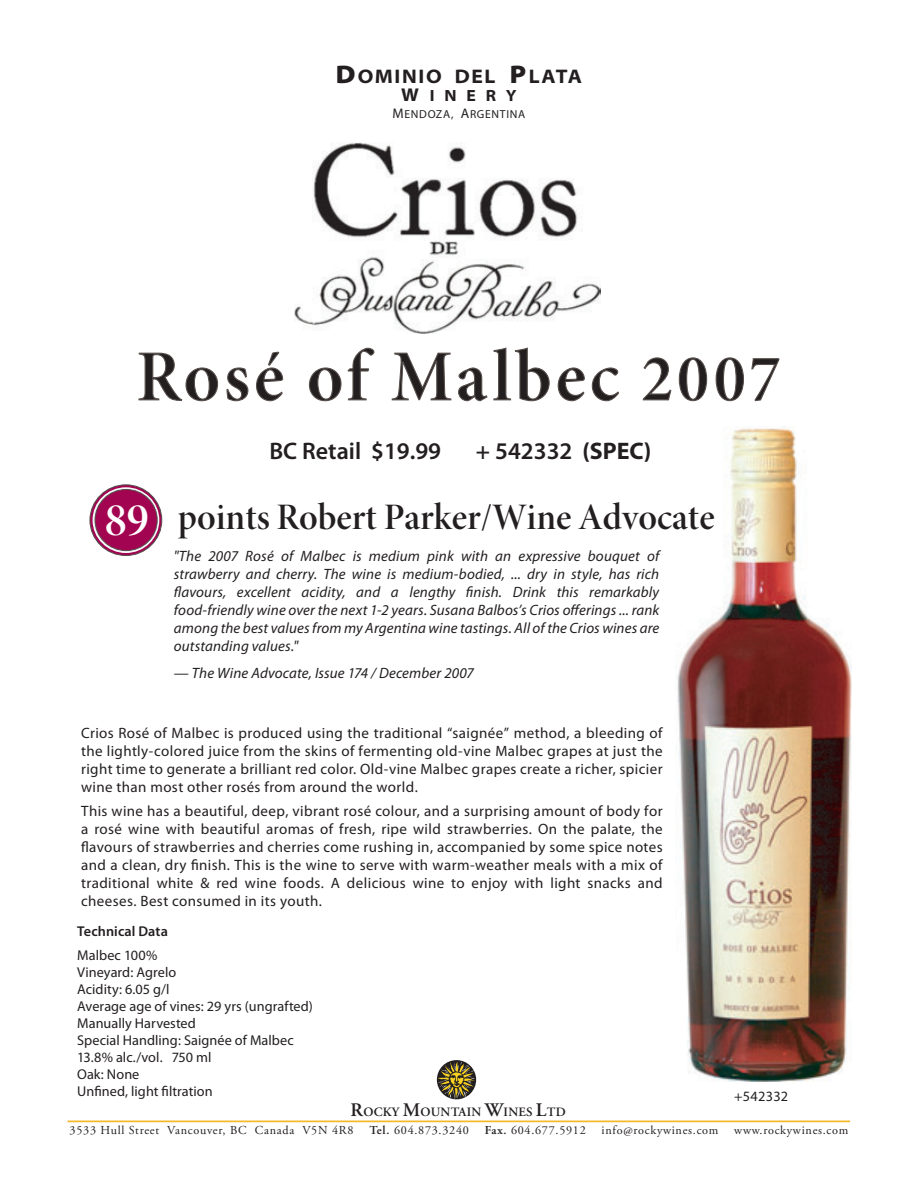
<style>
.page{position:relative;width:918px;height:1188px;background:#fff}
.page>*{position:absolute;margin:0;border:0;box-sizing:border-box;transform-origin:0 0}
.t1{font:72px "Minion Pro Semibold Disp";letter-spacing:.065em;color:#231f20}
.t2{font:37.5px "Minion Pro Semibold Disp";color:#231f20}
.t3{font:600 24px "Myriad Pro";color:#231f20}
.t4{font:700 semi-expanded 19.8px "Myriad Pro";letter-spacing:.08em;color:#231f20}
.t5{font:700 semi-expanded 16.2px "Myriad Pro";letter-spacing:.6em;color:#231f20}
.t6{font:15px/18px "Myriad Pro";letter-spacing:.025em;color:#231f20;text-align:justify}
.t7{font:italic 15px/18px "Myriad Pro";letter-spacing:.01em;color:#231f20;text-align:justify}
.t8{font:14.25px/17.1px "Myriad Pro";letter-spacing:.005em;color:#231f20}
.t9{font:600 14.25px "Myriad Pro";letter-spacing:.005em;color:#231f20}
.t10{font:600 12.75px "Adobe Garamond Pro";letter-spacing:.015em;color:#231f20}
.t11{font:12.15px "Adobe Garamond Pro";letter-spacing:.06em;color:#231f20}
.t12{font:11.55px "Myriad Pro";letter-spacing:.065em;color:#231f20}
.s1{font-weight:900;font-size:25.5px}
.s2{font-size:18.6px}
.s3{font-size:13.95px}
.s4{font-size:66px}
.s5{font-weight:700}
.s6{font-size:46.95px;color:#fff}
.s7{font-size:19.2px}
.s8{font-weight:600}
</style>
<div class="page">
<img style="left:295px;top:142px;width:305px;height:192px">
<img style="left:677px;top:426px;width:175px;height:656px">
<svg style="left:90px;top:485px;width:72px;height:70px"></svg>
<div style="left:90px;top:484px;width:72px;height:72px;border:1px solid #574f4c;border-radius:50%"></div>
<svg style="left:93px;top:487px;width:66px;height:66px"></svg>
<div style="left:95px;top:489px;width:62px;height:62px;background:#a30452;border-radius:50%"></div>
<div style="left:95px;top:489px;width:63px;height:62px;border:1px solid #574f4c;border-radius:50%"></div>
<svg style="left:437px;top:1060px;width:39px;height:39px"></svg>
<svg style="left:438px;top:1061px;width:37px;height:39px"></svg>
<svg style="left:67px;top:1120px;width:784px;height:3px;background:#f8d583"></svg>
<h3 class="t4" style="left:336px;top:65px;width:248px"><span class="s1">D</span>OMINIO DEL <span class="s1">P</span>LATA</h3>
<p class="t5" style="left:401px;top:87px;width:117px"><span class="s2">W</span>INERY</p>
<p class="t12" style="left:392px;top:108px;width:135px"><span class="s3">M</span>ENDOZA, <span class="s3">A</span>RGENTINA</p>
<h1 class="t1" style="left:137px;top:334px;width:645px">Rosé of Malbec <span class="s4">2007</span></h1>
<h3 class="t3" style="left:269px;top:437px;width:173px">BC Retail $19.99</h3>
<h3 class="t3" style="left:476px;top:437px;width:177px">+ 542332 <span class="s5">(SPEC)</span></h3>
<h2 class="t2" style="left:105px;top:494px;width:611px"><span class="s6">89</span> points Robert Parker/Wine Advocate</h2>
<p class="t7" style="left:174px;top:547px;width:487px">"The 2007 Rosé of Malbec is medium pink with an expressive bouquet of strawberry and cherry. The wine is medium-bodied, ... dry in style, has rich flavours, excellent acidity, and a lengthy finish. Drink this remarkably food-friendly wine over the next 1-2 years. Susana Balbos’s Crios offerings ... rank among the best values from my Argentina wine tastings. All of the Crios wines are outstanding values."</p>
<p class="t7" style="left:174px;top:664px;width:302px">— The Wine Advocate, Issue 174 / December 2007</p>
<p class="t6" style="left:81px;top:724px;width:583px">Crios Rosé of Malbec is produced using the traditional “saignée” method, a bleeding of the lightly-colored juice from the skins of fermenting old-vine Malbec grapes at just the right time to generate a brilliant red color. Old-vine Malbec grapes create a richer, spicier wine than most other rosés from around the world.</p>
<p class="t6" style="left:81px;top:802px;width:583px">This wine has a beautiful, deep, vibrant rosé colour, and a surprising amount of body for a rosé wine with beautiful aromas of fresh, ripe wild strawberries. On the palate, the flavours of strawberries and cherries come rushing in, accompanied by some spice notes and a clean, dry finish. This is the wine to serve with warm-weather meals with a mix of traditional white &amp; red wine foods. A delicious wine to enjoy with light snacks and cheeses. Best consumed in its youth.</p>
<p class="t9" style="left:77px;top:923px;width:92px">Technical Data</p>
<p class="t8" style="left:77px;top:947px;width:237px">Malbec 100%<br>Vineyard: Agrelo<br>Acidity: 6.05 g/l<br>Average age of vines: 29 yrs (ungrafted)<br>Manually Harvested<br>Special Handling: Saignée of Malbec<br>13.8% alc./vol. 750 ml<br>Oak: None<br>Unfined, light filtration</p>
<p class="t8" style="left:734px;top:1088px;width:56px">+542332</p>
<p class="t10" style="left:351px;top:1105px;width:217px"><span class="s7">R</span>OCKY <span class="s7">M</span>OUNTAIN <span class="s7">W</span>INES <span class="s7">L</span>TD</p>
<p class="t11" style="left:70px;top:1123px;width:285px">3533 Hull Street Vancouver, BC Canada V5N 4R8</p>
<p class="t11" style="left:369px;top:1123px;width:101px"><span class="s8">Tel.</span> 604.873.3240</p>
<p class="t11" style="left:485px;top:1123px;width:103px"><span class="s8">Fax.</span> 604.677.5912</p>
<p class="t11" style="left:602px;top:1123px;width:118px">info@rockywines.com</p>
<p class="t11" style="left:734px;top:1123px;width:116px">www.rockywines.com</p>
</div>
